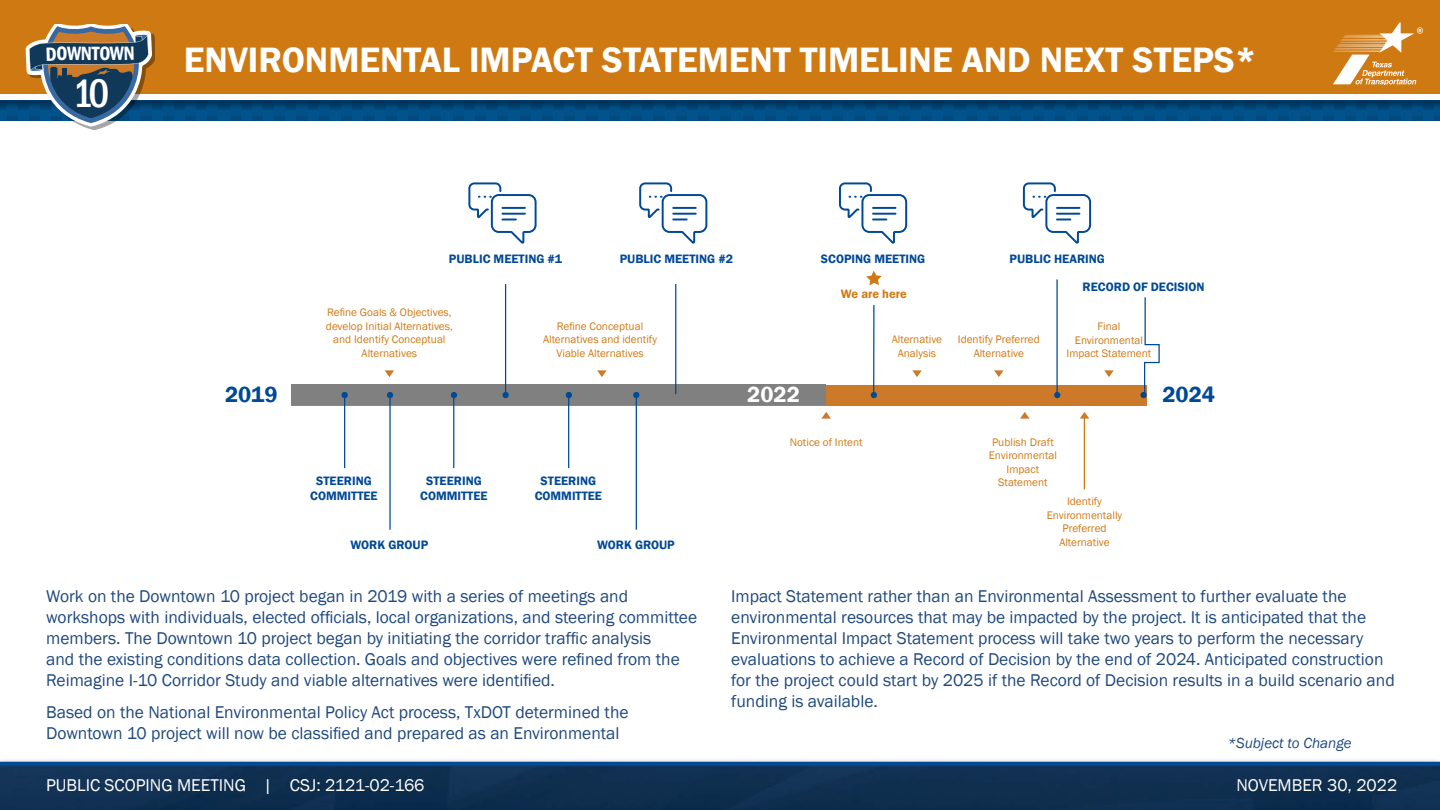
<style>
.page{position:relative;width:1440px;height:810px;background:#fff}
.page>*{position:absolute;margin:0;border:0;box-sizing:border-box;transform-origin:0 0}
.t1{font:500 condensed 40.88px "Franklin Gothic";color:#fff}
.t2{font:600 36.25px "Franklin Gothic";color:#fff}
.t3{font:600 22.5px "Franklin Gothic";color:#004996}
.t4{font:600 22.5px "Franklin Gothic";color:#fff}
.t5{font:600 condensed 19.75px "Franklin Gothic";color:#fff}
.t6{font:17.5px/21px "Franklin Gothic";color:#1f497d}
.t7{font:17.5px "Franklin Gothic";color:#fff}
.t8{font:italic 15px "Franklin Gothic";color:#1f497d}
.t9{font:600 12.5px/15px "Franklin Gothic";color:#004996;text-align:center}
.t10{font:600 12.5px "Franklin Gothic";color:#cf7913}
.t11{font:11.25px/13.5px "Franklin Gothic";color:#cf7913;text-align:center}
</style>
<div class="page">
<div style="left:0;top:0;width:1440px;height:94px;background:#cf7913"></div>
<img style="left:0;top:110px;width:1440px;height:11px">
<div style="left:0;top:100px;width:1440px;height:10px;background:#000;opacity:.65"></div>
<hr style="left:0;top:100px;width:1440px;height:1px;background:#004996">
<svg style="left:1333px;top:22px;width:90px;height:62px"></svg>
<div style="left:0;top:758px;width:1440px;height:19px;background:#000;opacity:.65"></div>
<div style="left:0;top:762px;width:1440px;height:5px;background:#004996"></div>
<img style="left:0;top:767px;width:1440px;height:43px">
<div style="left:292px;top:385px;width:855px;height:20px;background:#cc7a29"></div>
<svg style="left:468px;top:182px;width:69px;height:62px"></svg>
<svg style="left:639px;top:182px;width:69px;height:62px"></svg>
<svg style="left:839px;top:182px;width:69px;height:62px"></svg>
<svg style="left:385px;top:370px;width:9px;height:7px"></svg>
<svg style="left:597px;top:370px;width:10px;height:7px"></svg>
<div style="left:292px;top:385px;width:534px;height:20px;background:#808080"></div>
<svg style="left:912px;top:370px;width:10px;height:7px"></svg>
<svg style="left:994px;top:370px;width:10px;height:7px"></svg>
<svg style="left:1104px;top:370px;width:10px;height:7px"></svg>
<svg style="left:821px;top:412px;width:10px;height:7px"></svg>
<svg style="left:1020px;top:412px;width:10px;height:7px"></svg>
<svg style="left:1080px;top:412px;width:9px;height:7px"></svg>
<svg style="left:871px;top:392px;width:6px;height:6px"></svg>
<hr style="left:873px;top:305px;width:2px;height:91px;background:#004996">
<svg style="left:1054px;top:392px;width:6px;height:6px"></svg>
<hr style="left:1056px;top:279px;width:2px;height:117px;background:#004996">
<div style="left:1140px;top:392px;width:7px;height:6px;background:#004996;border-radius:50%"></div>
<svg style="left:1143px;top:297px;width:17px;height:100px"></svg>
<svg style="left:866px;top:271px;width:16px;height:15px"></svg>
<svg style="left:1022px;top:182px;width:70px;height:62px"></svg>
<hr style="left:1084px;top:417px;width:1px;height:72px;background:#cf7913">
<hr style="left:344px;top:398px;width:1px;height:70px;background:#004996">
<hr style="left:389px;top:398px;width:2px;height:132px;background:#004996">
<hr style="left:453px;top:398px;width:1px;height:70px;background:#004996">
<hr style="left:568px;top:398px;width:1px;height:70px;background:#004996">
<hr style="left:636px;top:395px;width:1px;height:135px;background:#004996">
<hr style="left:505px;top:284px;width:1px;height:110px;background:#004996">
<svg style="left:342px;top:392px;width:6px;height:6px"></svg>
<svg style="left:387px;top:392px;width:6px;height:6px"></svg>
<svg style="left:451px;top:392px;width:6px;height:6px"></svg>
<div style="left:502px;top:392px;width:7px;height:6px;background:#004996;border-radius:50%"></div>
<svg style="left:566px;top:392px;width:6px;height:6px"></svg>
<svg style="left:633px;top:392px;width:6px;height:6px"></svg>
<hr style="left:675px;top:284px;width:1px;height:110px;background:#004996">
<svg style="left:22px;top:25px;width:133px;height:104px"></svg>
<p class="t5" style="left:67px;top:41px;width:45px">WNTO</p>
<h1 class="t1" style="left:72px;top:66px;width:39px">10</h1>
<p class="t2" style="left:184px;top:37px;width:1074px">ENVIRONMENTAL IMPACT STATEMENT TIMELINE AND NEXT STEPS*</p>
<p class="t9" style="left:449px;top:251px;width:115px">PUBLIC MEETING #1</p>
<p class="t9" style="left:620px;top:251px;width:115px">PUBLIC MEETING #2</p>
<p class="t11" style="left:326px;top:306px;width:128px">Refine Goals &amp; Objectives, develop Initial Alternatives, and Identify Conceptual<br>Alternatives</p>
<p class="t11" style="left:543px;top:320px;width:115px">Refine Conceptual<br>Alternatives and identify<br>Viable Alternatives</p>
<p class="t9" style="left:821px;top:251px;width:106px">SCOPING MEETING</p>
<p class="t9" style="left:1010px;top:251px;width:97px">PUBLIC HEARING</p>
<p class="t9" style="left:1083px;top:280px;width:123px">RECORD OF DECISION</p>
<p class="t10" style="left:841px;top:286px;width:67px">We are here</p>
<p class="t11" style="left:892px;top:333px;width:52px">Alternative<br>Analysis</p>
<p class="t11" style="left:958px;top:333px;width:83px">Identify Preferred<br>Alternative</p>
<p class="t11" style="left:1067px;top:320px;width:86px">Final<br>Environmental<br>Impact Statement</p>
<p class="t3" style="left:225px;top:381px;width:54px">2019</p>
<p class="t3" style="left:1162px;top:381px;width:54px">2024</p>
<p class="t4" style="left:747px;top:381px;width:54px">2022</p>
<p class="t9" style="left:310px;top:473px;width:69px">STEERING<br>COMMITTEE</p>
<p class="t9" style="left:420px;top:473px;width:69px">STEERING<br>COMMITTEE</p>
<p class="t9" style="left:535px;top:473px;width:69px">STEERING<br>COMMITTEE</p>
<p class="t9" style="left:351px;top:537px;width:79px">WORK GROUP</p>
<p class="t9" style="left:597px;top:537px;width:79px">WORK GROUP</p>
<p class="t11" style="left:790px;top:436px;width:74px">Notice of Intent</p>
<p class="t11" style="left:989px;top:436px;width:70px">Publish Draft<br>Environmental<br>Impact<br>Statement</p>
<p class="t11" style="left:1047px;top:495px;width:77px">Identify<br>Environmentally<br>Preferred<br>Alternative</p>
<p class="t6" style="left:46px;top:586px;width:652px">Work on the Downtown 10 project began in 2019 with a series of meetings and workshops with individuals, elected officials, local organizations, and steering committee members. The Downtown 10 project began by initiating the corridor traffic analysis<br>and the existing conditions data collection. Goals and objectives were refined from the Reimagine I-10 Corridor Study and viable alternatives were identified.</p>
<p class="t6" style="left:46px;top:702px;width:584px">Based on the National Environmental Policy Act process, TxDOT determined the<br>Downtown 10 project will now be classified and prepared as an Environmental</p>
<p class="t6" style="left:731px;top:586px;width:665px">Impact Statement rather than an Environmental Assessment to further evaluate the environmental resources that may be impacted by the project. It is anticipated that the Environmental Impact Statement process will take two years to perform the necessary evaluations to achieve a Record of Decision by the end of 2024. Anticipated construction for the project could start by 2025 if the Record of Decision results in a build scenario and funding is available.</p>
<p class="t8" style="left:1227px;top:733px;width:126px">*Subject to Change</p>
<p class="t7" style="left:46px;top:774px;width:380px">PUBLIC SCOPING MEETING | CSJ: 2121-02-166</p>
<p class="t7" style="left:1237px;top:774px;width:162px">NOVEMBER 30, 2022</p>
</div>
